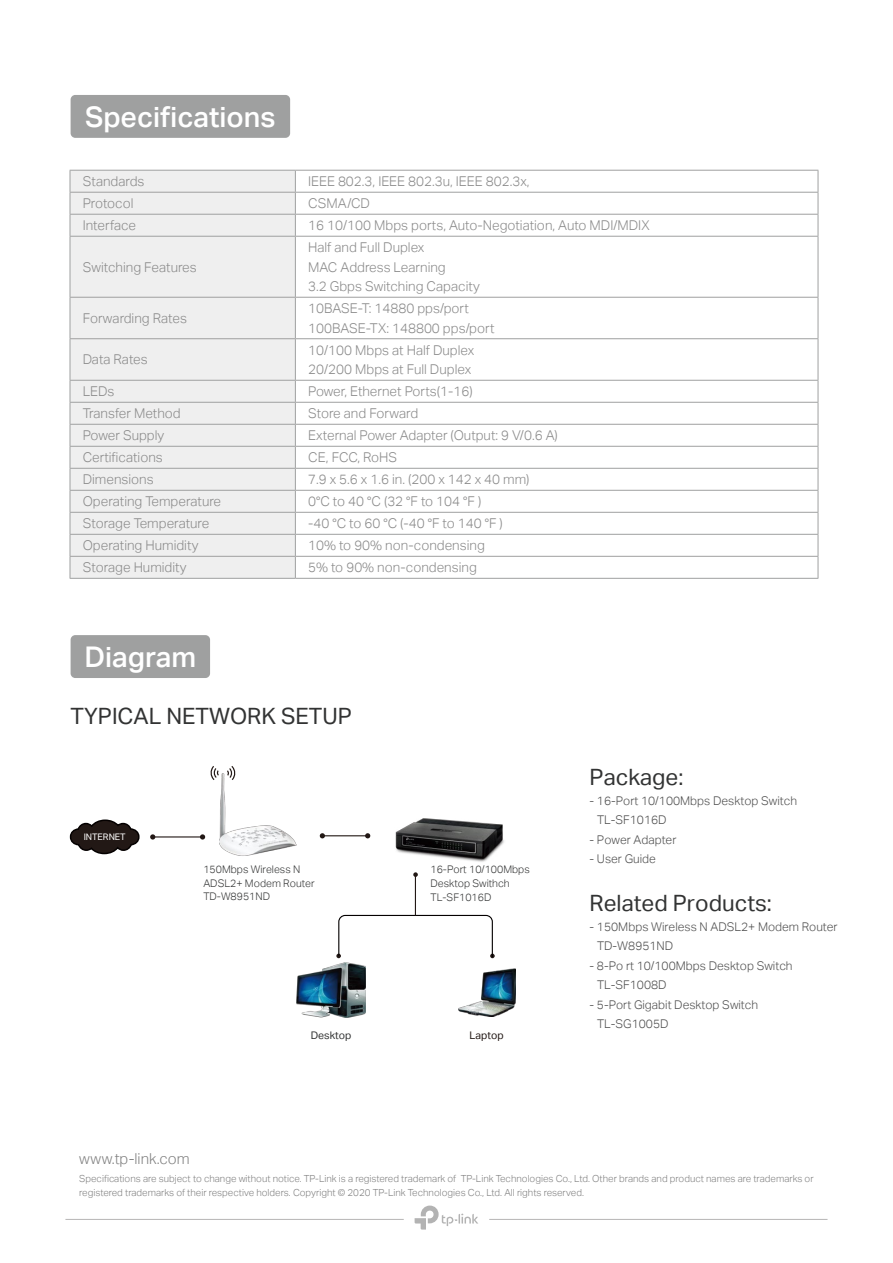
<style>
.page{position:relative;width:893px;height:1263px;background:#fff}
.page>*{position:absolute;margin:0;border:0;box-sizing:border-box;transform-origin:0 0}
.t1{font:28.5px "TP Link Aktiv Medium";color:#fff}
.t2{font:22.5px "TP Link Aktiv Regular";color:#323333}
.t3{font:15.15px "TP Link Aktiv Light";color:#808080}
.t4{font:13.5px/19.5px "TP Link Aktiv Light";color:#898989}
.t5{font:12px/19.5px "TP Link Aktiv Light";color:#4d4d4d}
.t6{font:10.5px/13.5px "TP Link Aktiv Light";color:#323333}
.t7{font:10.5px "TP Link Aktiv Regular";color:#323333}
.t8{font:10.5px "TP Link Aktiv Regular";color:#221815}
.t9{font:9.75px/13.5px "TP Link Aktiv Light";color:#808080}
.t10{font:9px "TP Link Aktiv Regular";color:#fff}
</style>
<div class="page">
<hr style="left:65px;top:1219px;width:339px;height:1px;background:#b6b5b5">
<hr style="left:489px;top:1219px;width:338px;height:1px;background:#b6b5b5">
<svg style="left:415px;top:1205px;width:63px;height:24px"></svg>
<div style="left:71px;top:95px;width:219px;height:43px;background:#9fa0a0;border-radius:5px"></div>
<div style="left:71px;top:171px;width:224px;height:407px;background:#efefef"></div>
<hr style="left:70px;top:192px;width:225px;height:1px;background:#9fa0a0">
<hr style="left:70px;top:214px;width:225px;height:1px;background:#9fa0a0">
<hr style="left:70px;top:236px;width:225px;height:1px;background:#9fa0a0">
<hr style="left:70px;top:297px;width:225px;height:1px;background:#9fa0a0">
<hr style="left:70px;top:338px;width:225px;height:1px;background:#9fa0a0">
<hr style="left:70px;top:380px;width:225px;height:1px;background:#9fa0a0">
<hr style="left:70px;top:402px;width:225px;height:1px;background:#9fa0a0">
<hr style="left:70px;top:424px;width:225px;height:1px;background:#9fa0a0">
<hr style="left:70px;top:446px;width:225px;height:1px;background:#9fa0a0">
<hr style="left:70px;top:468px;width:225px;height:1px;background:#9fa0a0">
<hr style="left:70px;top:490px;width:225px;height:1px;background:#9fa0a0">
<hr style="left:70px;top:512px;width:225px;height:1px;background:#9fa0a0">
<hr style="left:70px;top:534px;width:225px;height:1px;background:#9fa0a0">
<hr style="left:70px;top:556px;width:225px;height:1px;background:#9fa0a0">
<hr style="left:70px;top:578px;width:225px;height:1px;background:#9fa0a0">
<hr style="left:70px;top:170px;width:225px;height:1px;background:#9fa0a0">
<svg style="left:70px;top:171px;width:1px;height:65px"></svg>
<hr style="left:70px;top:237px;width:1px;height:60px;background:#9fa0a0">
<hr style="left:70px;top:298px;width:1px;height:40px;background:#9fa0a0">
<hr style="left:70px;top:339px;width:1px;height:41px;background:#9fa0a0">
<svg style="left:70px;top:381px;width:1px;height:197px"></svg>
<hr style="left:295px;top:170px;width:523px;height:1px;background:#9fa0a0">
<hr style="left:295px;top:192px;width:523px;height:1px;background:#9fa0a0">
<hr style="left:295px;top:214px;width:523px;height:1px;background:#9fa0a0">
<svg style="left:295px;top:171px;width:1px;height:65px"></svg>
<svg style="left:818px;top:171px;width:1px;height:65px"></svg>
<hr style="left:295px;top:236px;width:523px;height:1px;background:#9fa0a0">
<hr style="left:295px;top:237px;width:1px;height:60px;background:#9fa0a0">
<hr style="left:818px;top:237px;width:1px;height:60px;background:#9fa0a0">
<hr style="left:295px;top:297px;width:523px;height:1px;background:#9fa0a0">
<hr style="left:295px;top:298px;width:1px;height:40px;background:#9fa0a0">
<hr style="left:818px;top:298px;width:1px;height:40px;background:#9fa0a0">
<hr style="left:295px;top:338px;width:523px;height:1px;background:#9fa0a0">
<hr style="left:295px;top:339px;width:1px;height:41px;background:#9fa0a0">
<hr style="left:818px;top:339px;width:1px;height:41px;background:#9fa0a0">
<hr style="left:295px;top:380px;width:523px;height:1px;background:#9fa0a0">
<hr style="left:295px;top:402px;width:523px;height:1px;background:#9fa0a0">
<hr style="left:295px;top:424px;width:523px;height:1px;background:#9fa0a0">
<hr style="left:295px;top:446px;width:523px;height:1px;background:#9fa0a0">
<hr style="left:295px;top:468px;width:523px;height:1px;background:#9fa0a0">
<hr style="left:295px;top:490px;width:523px;height:1px;background:#9fa0a0">
<hr style="left:295px;top:512px;width:523px;height:1px;background:#9fa0a0">
<hr style="left:295px;top:534px;width:523px;height:1px;background:#9fa0a0">
<hr style="left:295px;top:556px;width:523px;height:1px;background:#9fa0a0">
<svg style="left:295px;top:381px;width:1px;height:197px"></svg>
<svg style="left:818px;top:381px;width:1px;height:197px"></svg>
<hr style="left:295px;top:578px;width:523px;height:1px;background:#9fa0a0">
<div style="left:71px;top:635px;width:139px;height:43px;background:#9fa0a0;border-radius:5px"></div>
<img style="left:458px;top:968px;width:57px;height:48px">
<svg style="left:227px;top:766px;width:9px;height:7px"></svg>
<svg style="left:210px;top:766px;width:9px;height:14px"></svg>
<img style="left:297px;top:963px;width:68px;height:55px">
<svg style="left:69px;top:819px;width:71px;height:36px"></svg>
<svg style="left:200px;top:834px;width:5px;height:5px"></svg>
<svg style="left:150px;top:834px;width:5px;height:5px"></svg>
<hr style="left:153px;top:836px;width:49px;height:1px;background:#221815">
<svg style="left:365px;top:833px;width:5px;height:5px"></svg>
<hr style="left:321px;top:835px;width:47px;height:1px;background:#221815">
<svg style="left:320px;top:833px;width:5px;height:5px"></svg>
<img style="left:219px;top:773px;width:77px;height:83px">
<svg style="left:413px;top:872px;width:5px;height:5px"></svg>
<svg style="left:336px;top:914px;width:159px;height:44px"></svg>
<hr style="left:415px;top:875px;width:1px;height:40px;background:#221815">
<img style="left:395px;top:818px;width:109px;height:44px">
<h1 class="t1" style="left:85px;top:100px;width:192px">Specifications</h1>
<p class="t4" style="left:83px;top:172px;width:63px">Standards</p>
<p class="t4" style="left:308px;top:172px;width:223px">IEEE 802.3, IEEE 802.3u, IEEE 802.3x,</p>
<p class="t4" style="left:83px;top:194px;width:52px">Protocol</p>
<p class="t4" style="left:308px;top:194px;width:63px">CSMA/CD</p>
<p class="t4" style="left:83px;top:216px;width:55px">Interface</p>
<p class="t4" style="left:308px;top:216px;width:343px">16 10/100 Mbps ports, Auto-Negotiation, Auto MDI/MDIX</p>
<p class="t4" style="left:83px;top:257px;width:115px">Switching Features</p>
<p class="t4" style="left:308px;top:238px;width:173px">Half and Full Duplex<br>MAC Address Learning<br>3.2 Gbps Switching Capacity</p>
<p class="t4" style="left:83px;top:308px;width:106px">Forwarding Rates</p>
<p class="t4" style="left:308px;top:299px;width:188px">10BASE-T: 14880 pps/port<br>100BASE-TX: 148800 pps/port</p>
<p class="t4" style="left:83px;top:350px;width:67px">Data Rates</p>
<p class="t4" style="left:308px;top:340px;width:168px">10/100 Mbps at Half Duplex<br>20/200 Mbps at Full Duplex</p>
<p class="t4" style="left:83px;top:382px;width:33px">LEDs</p>
<p class="t4" style="left:308px;top:382px;width:166px">Power, Ethernet Ports(1-16)</p>
<p class="t4" style="left:83px;top:404px;width:100px">Transfer Method</p>
<p class="t4" style="left:308px;top:404px;width:112px">Store and Forward</p>
<p class="t4" style="left:83px;top:426px;width:83px">Power Supply</p>
<p class="t4" style="left:308px;top:424px;width:251px;line-height:22px">External Power Adapter (Output: 9 V/0.6 A)<br>CE, FCC, RoHS</p>
<p class="t4" style="left:83px;top:470px;width:73px">Dimensions</p>
<p class="t4" style="left:308px;top:470px;width:223px">7.9 x 5.6 x 1.6 in. (200 x 142 x 40 mm)</p>
<p class="t4" style="left:83px;top:492px;width:140px">Operating Temperature</p>
<p class="t4" style="left:308px;top:492px;width:175px">0°C to 40 °C (32 °F to 104 °F )</p>
<p class="t4" style="left:83px;top:514px;width:128px">Storage Temperature</p>
<p class="t4" style="left:308px;top:514px;width:196px">-40 °C to 60 °C (-40 °F to 140 °F )</p>
<p class="t4" style="left:83px;top:536px;width:117px">Operating Humidity</p>
<p class="t4" style="left:308px;top:536px;width:178px">10% to 90% non-condensing</p>
<p class="t4" style="left:83px;top:558px;width:105px">Storage Humidity</p>
<p class="t4" style="left:308px;top:558px;width:170px">5% to 90% non-condensing</p>
<p class="t4" style="left:83px;top:448px;width:82px">Certifications</p>
<h1 class="t1" style="left:85px;top:640px;width:113px">Diagram</h1>
<h2 class="t2" style="left:71px;top:703px;width:283px">TYPICAL NETWORK SETUP</h2>
<p class="t10" style="left:84px;top:831px;width:44px">INTERNET</p>
<p class="t6" style="left:203px;top:863px;width:113px">150Mbps Wireless N<br>ADSL2+ Modem Router<br>TD-W8951ND</p>
<p class="t6" style="left:430px;top:863px;width:101px">16-Port 10/100Mbps<br>Desktop Swithch<br>TL-SF1016D</p>
<p class="t7" style="left:311px;top:1029px;width:42px">Desktop</p>
<p class="t8" style="left:470px;top:1029px;width:36px">Laptop</p>
<h2 class="t2" style="left:590px;top:764px;width:95px">Package:</h2>
<p class="t5" style="left:597px;top:791px;width:201px;text-indent:-8px">- 16-Port 10/100Mbps Desktop Switch<br>TL-SF1016D</p>
<p class="t5" style="left:590px;top:830px;width:88px">- Power Adapter</p>
<p class="t5" style="left:590px;top:849px;width:68px">- User Guide</p>
<h2 class="t2" style="left:590px;top:890px;width:184px">Related Products:</h2>
<p class="t5" style="left:597px;top:917px;width:242px;text-indent:-8px">- 150Mbps Wireless N ADSL2+ Modem Router<br>TD-W8951ND</p>
<p class="t5" style="left:597px;top:956px;width:197px;text-indent:-8px">- 8-Po rt 10/100Mbps Desktop Switch<br>TL-SF1008D</p>
<p class="t5" style="left:597px;top:995px;width:163px;text-indent:-8px">- 5-Port Gigabit Desktop Switch<br>TL-SG1005D</p>
<p class="t3" style="left:79px;top:1150px;width:112px">www.tp-link.com</p>
<p class="t9" style="left:79px;top:1172px;width:736px">Specifications are subject to change without notice. TP-Link is a registered trademark of TP-Link Technologies Co., Ltd. Other brands and product names are trademarks or registered trademarks of their respective holders. Copyright © 2020 TP-Link Technologies Co., Ltd. All rights reserved.</p>
</div>
